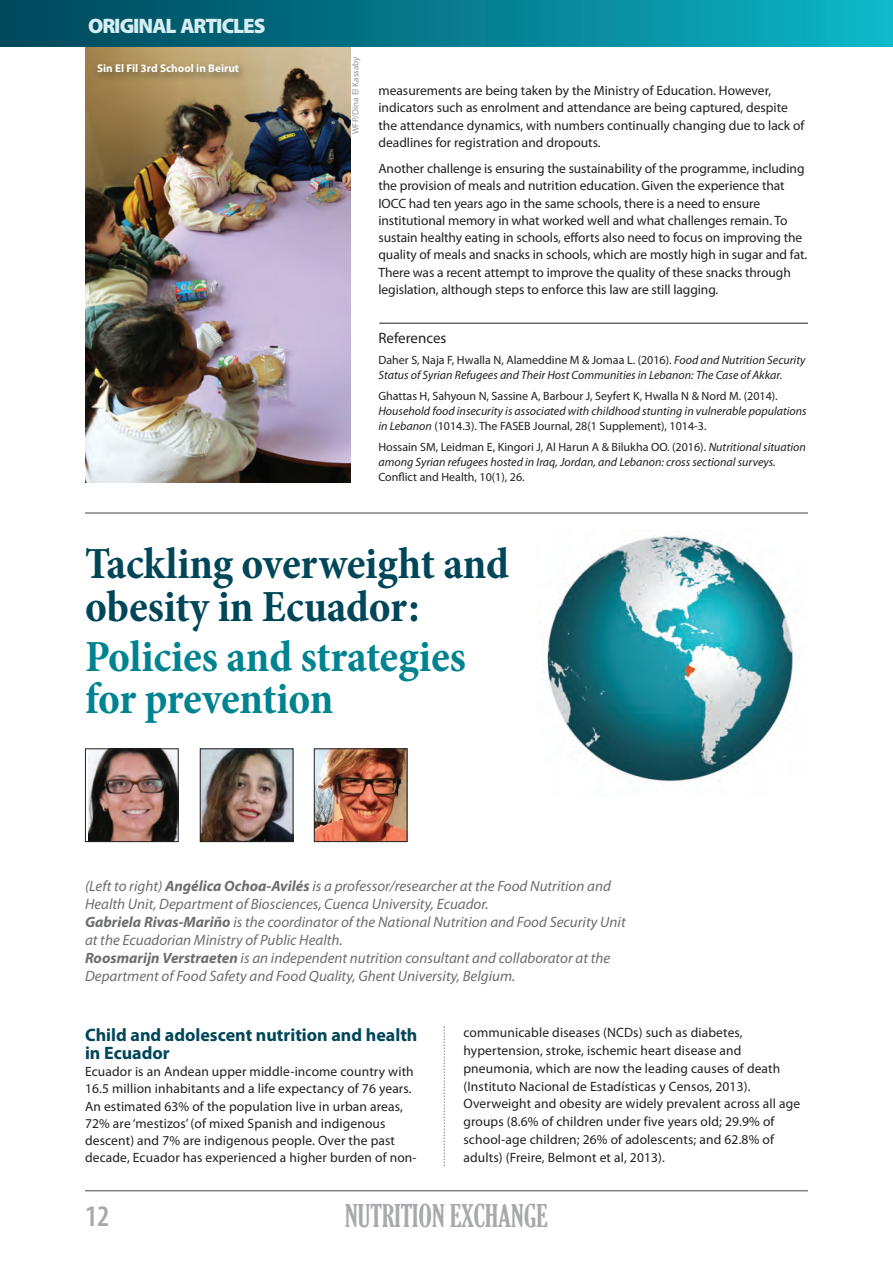
<style>
.page{position:relative;width:893px;height:1263px;background:#fff}
.page>*{position:absolute;margin:0;border:0;box-sizing:border-box;transform-origin:0 0}
.t1{font:700 condensed 45px/43.5px "Minion Pro";letter-spacing:-.005em;color:#004659}
.t2{font:700 condensed 45px/42px "Minion Pro";letter-spacing:-.01em;color:#008391}
.t3{font:extra-condensed 30px "Gloucester";color:#a8a9ad}
.t4{font:600 condensed 30px "Myriad Pro";color:#a8a9ad}
.t5{font:900 21px "Myriad Pro";letter-spacing:-.05em;color:#d6eef2}
.t6{font:700 18px/18px "Myriad Pro";color:#004659}
.t7{font:italic 15px/18px "Myriad Pro";color:#6c6d70}
.t8{font:15px "Myriad Pro";color:#231f20}
.t9{font:13.5px/17.2px "Myriad Pro";color:#231f20}
.t10{font:italic 12px/15px "Myriad Pro";color:#231f20}
.t11{font:12px "Myriad Pro";color:#231f20}
.t12{font:700 11.25px "Myriad Pro";color:#fff}
.t13{font:9px "Myriad Pro";color:#939598}
.s1{font-style:normal}
.s2{font-weight:700}
</style>
<div class="page">
<img style="left:85px;top:47px;width:266px;height:436px">
<hr style="left:85px;top:1190px;width:723px;height:1px;background:#808285">
<svg style="left:444px;top:1026px;width:1px;height:140px"></svg>
<div style="left:0;top:0;width:893px;height:47px;background:linear-gradient(to right,#004457,#0db6c6)"></div>
<img style="left:202px;top:750px;width:89px;height:90px">
<div style="left:200px;top:748px;width:93px;height:94px;border:1px solid #231f20"></div>
<img style="left:316px;top:750px;width:89px;height:90px">
<div style="left:314px;top:748px;width:93px;height:94px;border:1px solid #231f20"></div>
<img style="left:88px;top:750px;width:89px;height:90px">
<div style="left:85px;top:748px;width:94px;height:94px;border:1px solid #231f20"></div>
<img style="left:543px;top:535px;width:253px;height:247px">
<hr style="left:85px;top:512px;width:723px;height:2px;background:#808285">
<hr style="left:379px;top:323px;width:429px;height:1px;background:#231f20">
<img style="left:89px;top:56px;width:258px;height:40px">
<h3 class="t5" style="left:88px;top:18px;width:179px">ORIGINAL ARTICLES</h3>
<p class="t12" style="left:97px;top:64px;width:143px">Sin El Fil 3rd School in Beirut</p>
<p class="t13" style="left:352px;top:134px;width:79px;rotate:-90deg">WFP/Dina El Kassaby</p>
<p class="t9" style="left:378px;top:83px;width:427px">measurements are being taken by the Ministry of Education. However, indicators such as enrolment and attendance are being captured, despite the attendance dynamics, with numbers continually changing due to lack of deadlines for registration and dropouts.</p>
<p class="t9" style="left:378px;top:161px;width:430px">Another challenge is ensuring the sustainability of the programme, including the provision of meals and nutrition education. Given the experience that IOCC had ten years ago in the same schools, there is a need to ensure institutional memory in what worked well and what challenges remain. To sustain healthy eating in schools, efforts also need to focus on improving the quality of meals and snacks in schools, which are mostly high in sugar and fat.<br>There was a recent attempt to improve the quality of these snacks through legislation, although steps to enforce this law are still lagging.</p>
<p class="t8" style="left:378px;top:332px;width:70px">References</p>
<p class="t10" style="left:378px;top:353px;width:429px"><span class="s1">Daher S, Naja F, Hwalla N, Alameddine M &amp; Jomaa L. (2016).</span> Food and Nutrition Security<br>Status of Syrian Refugees and Their Host Communities in Lebanon: The Case of Akkar.</p>
<p class="t11" style="left:378px;top:391px;width:401px">Ghattas H, Sahyoun N, Sassine A, Barbour J, Seyfert K, Hwalla N &amp; Nord M. (2014).</p>
<p class="t10" style="left:378px;top:404px;width:430px">Household food insecurity is associated with childhood stunting in vulnerable populations in Lebanon <span class="s1">(1014.3). The FASEB Journal, 28(1 Supplement), 1014-3.</span></p>
<p class="t10" style="left:378px;top:440px;width:429px"><span class="s1">Hossain SM, Leidman E, Kingori J, Al Harun A &amp; Bilukha OO. (2016).</span> Nutritional situation among Syrian refugees hosted in Iraq, Jordan, and Lebanon: cross sectional surveys.</p>
<p class="t11" style="left:378px;top:472px;width:148px">Conflict and Health, 10(1), 26.</p>
<h1 class="t1" style="left:85px;top:546px;width:426px">Tackling overweight and obesity in Ecuador:</h1>
<h1 class="t2" style="left:85px;top:639px;width:383px">Policies and strategies for prevention</h1>
<p class="t7" style="left:85px;top:878px;width:542px">(Left to right) <span class="s2">Angélica Ochoa-Avilés</span> is a professor/researcher at the Food Nutrition and Health Unit, Department of Biosciences, Cuenca University, Ecuador.<br><span class="s2">Gabriela Rivas-Mariño</span> is the coordinator of the National Nutrition and Food Security Unit at the Ecuadorian Ministry of Public Health.<br><span class="s2">Roosmarijn Verstraeten</span> is an independent nutrition consultant and collaborator at the Department of Food Safety and Food Quality, Ghent University, Belgium.</p>
<h3 class="t6" style="left:85px;top:1027px;width:334px">Child and adolescent nutrition and health in Ecuador</h3>
<p class="t9" style="left:85px;top:1064px;width:333px">Ecuador is an Andean upper middle-income country with 16.5 million inhabitants and a life expectancy of 76 years.<br>An estimated 63% of the population live in urban areas, 72% are ‘mestizos’ (of mixed Spanish and indigenous descent) and 7% are indigenous people. Over the past decade, Ecuador has experienced a higher burden of non-</p>
<p class="t9" style="left:463px;top:1025px;width:338px;line-height:17.9px">communicable diseases (NCDs) such as diabetes, hypertension, stroke, ischemic heart disease and pneumonia, which are now the leading causes of death (Instituto Nacional de Estadísticas y Censos, 2013).<br>Overweight and obesity are widely prevalent across all age groups (8.6% of children under five years old; 29.9% of school-age children; 26% of adolescents; and 62.8% of adults) (Freire, Belmont et al, 2013).</p>
<h2 class="t4" style="left:85px;top:1205px;width:26px">12</h2>
<h2 class="t3" style="left:345px;top:1198px;width:204px">NUTRITION EXCHANGE</h2>
</div>
